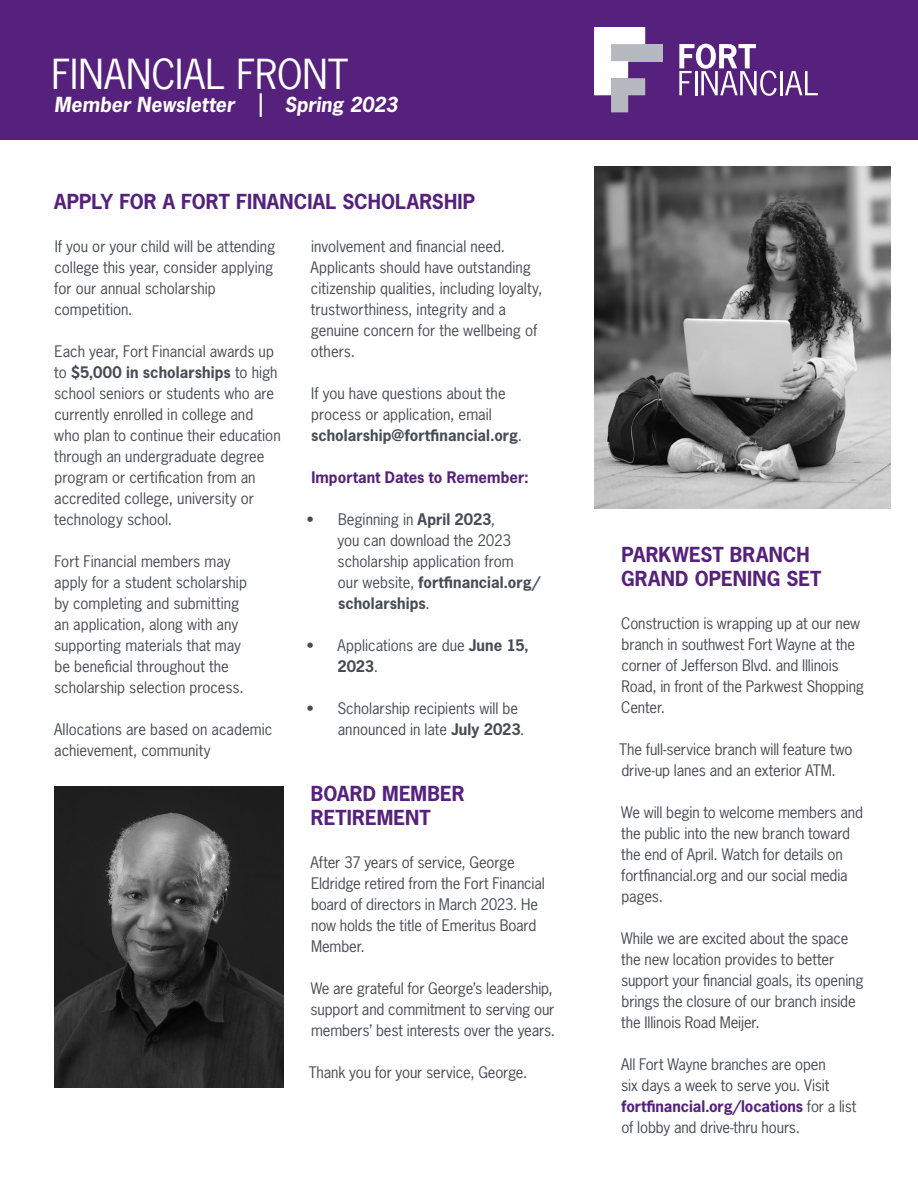
<style>
.page{position:relative;width:918px;height:1188px;background:#fff}
.page>*{position:absolute;margin:0;border:0;box-sizing:border-box;transform-origin:0 0}
.t1{font:39px "News Gothic Std";color:#fff}
.t2{font:700 19.5px/23.4px "News Gothic Std";letter-spacing:.005em;color:#56217c}
.t3{font:italic 700 19.5px "News Gothic Std";letter-spacing:.005em;color:#fff}
.t4{font:15px/21px "News Gothic Std";letter-spacing:-.005em;color:#474c55}
.t5{font:700 15px "News Gothic Std";letter-spacing:.005em;color:#56217c}
.s1{font-weight:700}
.s2{font-weight:700;color:#56217c}
</style>
<div class="page">
<div style="left:0;top:0;width:918px;height:139px;background:#56217c"></div>
<div style="left:611px;top:44px;width:51px;height:17px;background:#b6bac0"></div>
<svg style="left:594px;top:27px;width:51px;height:85px"></svg>
<svg style="left:679px;top:44px;width:98px;height:52px"></svg>
<hr style="left:780px;top:71px;width:3px;height:24px;background:#fff">
<svg style="left:785px;top:71px;width:33px;height:24px"></svg>
<img style="left:594px;top:166px;width:297px;height:342px">
<img style="left:54px;top:786px;width:230px;height:302px">
<p class="t1" style="left:52px;top:49px;width:299px">FINANCIAL FRONT</p>
<p class="t3" style="left:54px;top:92px;width:345px">Member Newsletter | Spring 2023</p>
<p class="t2" style="left:54px;top:190px;width:422px">APPLY FOR A FORT FINANCIAL SCHOLARSHIP</p>
<p class="t4" style="left:54px;top:235px;width:223px">If you or your child will be attending college this year, consider applying for our annual scholarship competition.</p>
<p class="t4" style="left:54px;top:340px;width:228px">Each year, Fort Financial awards up to <span class="s1">$5,000 in scholarships</span> to high school seniors or students who are currently enrolled in college and who plan to continue their education through an undergraduate degree program or certification from an accredited college, university or technology school.</p>
<p class="t4" style="left:54px;top:550px;width:194px">Fort Financial members may apply for a student scholarship by completing and submitting an application, along with any supporting materials that may be beneficial throughout the scholarship selection process.</p>
<p class="t4" style="left:54px;top:718px;width:220px">Allocations are based on academic achievement, community</p>
<p class="t4" style="left:311px;top:235px;width:233px">involvement and financial need.<br>Applicants should have outstanding citizenship qualities, including loyalty, trustworthiness, integrity and a genuine concern for the wellbeing of others.</p>
<p class="t4" style="left:311px;top:382px;width:213px">If you have questions about the process or application, email <span class="s1">scholarship@fortfinancial.org</span>.</p>
<p class="t5" style="left:311px;top:467px;width:219px">Important Dates to Remember:</p>
<p class="t4" style="left:337px;top:508px;width:204px;text-indent:-31px">• Beginning in <span class="s1">April 2023</span>,<br>you can download the 2023 scholarship application from<br>our website, <span class="s1">fortfinancial.org/ scholarships</span>.</p>
<p class="t4" style="left:337px;top:634px;width:193px;text-indent:-31px">• Applications are due <span class="s1">June 15,<br>2023</span>.</p>
<p class="t4" style="left:338px;top:697px;width:188px;text-indent:-31px">• Scholarship recipients will be announced in late <span class="s1">July 2023</span>.</p>
<p class="t2" style="left:311px;top:782px;width:155px">BOARD MEMBER<br>RETIREMENT</p>
<p class="t4" style="left:311px;top:851px;width:236px">After 37 years of service, George<br>Eldridge retired from the Fort Financial board of directors in March 2023. He now holds the title of Emeritus Board<br>Member.</p>
<p class="t4" style="left:311px;top:977px;width:246px">We are grateful for George’s leadership, support and commitment to serving our members’ best interests over the years.</p>
<p class="t4" style="left:309px;top:1061px;width:220px">Thank you for your service, George.</p>
<p class="t2" style="left:621px;top:543px;width:202px">PARKWEST BRANCH<br>GRAND OPENING SET</p>
<p class="t4" style="left:621px;top:612px;width:244px">Construction is wrapping up at our new branch in southwest Fort Wayne at the corner of Jefferson Blvd. and Illinois<br>Road, in front of the Parkwest Shopping<br>Center.</p>
<p class="t4" style="left:619px;top:738px;width:235px">The full-service branch will feature two drive-up lanes and an exterior ATM.</p>
<p class="t4" style="left:621px;top:801px;width:243px">We will begin to welcome members and the public into the new branch toward the end of April. Watch for details on fortfinancial.org and our social media pages.</p>
<p class="t4" style="left:621px;top:927px;width:244px">While we are excited about the space the new location provides to better support your financial goals, its opening brings the closure of our branch inside the Illinois Road Meijer.</p>
<p class="t4" style="left:621px;top:1053px;width:237px">All Fort Wayne branches are open<br>six days a week to serve you. Visit <span class="s2">fortfinancial.org/locations</span> for a list of lobby and drive-thru hours.</p>
</div>
